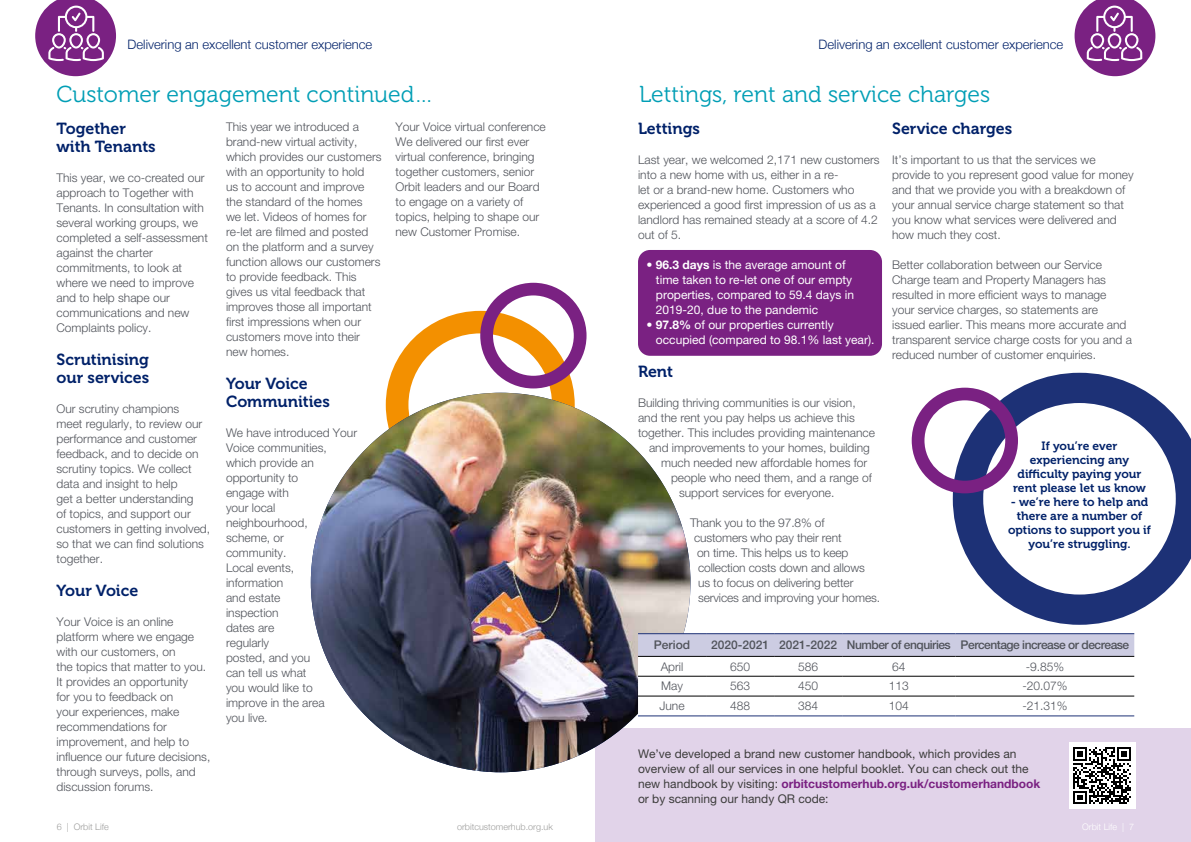
<style>
.page{position:relative;width:1191px;height:842px;background:#fff}
.page>*{position:absolute;margin:0;border:0;box-sizing:border-box;transform-origin:0 0}
.t1{font:23px "Museo 300";color:#009eb5}
.t2{font:16px/18px "Museo 700";color:#002169}
.t3{font:300 13px "Helvetica Neue";color:#002169}
.t4{font:300 12px/15px "Helvetica Neue LT Std";color:#50535a}
.t5{font:12px/15px "Helvetica Neue LT Std";color:#3c3c3b}
.t6{font:12px/15px "Helvetica Neue LT Std";color:#fff}
.t7{font:12px/14px "Museo 700";color:#002169;text-align:center}
.t8{font:500 12px "Helvetica Neue LT Std";letter-spacing:-.04em;color:#50535a}
.t9{font:300 9px "Helvetica Neue";color:#9d9d9c}
.t10{font:300 9px "Helvetica Neue";color:#fff}
.s1{font-weight:700}
.s2{font-weight:700;color:#7a2182}
</style>
<div class="page">
<svg style="left:386px;top:283px;width:200px;height:148px"></svg>
<div style="left:595px;top:729px;width:596px;height:113px;background:#e1d3e9"></div>
<img style="left:311px;top:393px;width:379px;height:379px;border-radius:190px">
<div style="left:638px;top:250px;width:244px;height:106px;background:#7a2182;border-radius:12px"></div>
<svg style="left:638px;top:634px;width:496px;height:82px"></svg>
<hr style="left:638px;top:656px;width:68px;height:1px;background:#000">
<hr style="left:706px;top:656px;width:68px;height:1px;background:#000">
<hr style="left:774px;top:656px;width:68px;height:1px;background:#000">
<hr style="left:842px;top:656px;width:113px;height:1px;background:#000">
<hr style="left:955px;top:656px;width:179px;height:1px;background:#000">
<hr style="left:638px;top:676px;width:68px;height:1px;background:#000">
<hr style="left:706px;top:676px;width:68px;height:1px;background:#000">
<hr style="left:774px;top:676px;width:68px;height:1px;background:#000">
<hr style="left:842px;top:676px;width:113px;height:1px;background:#000">
<hr style="left:955px;top:676px;width:179px;height:1px;background:#000">
<hr style="left:638px;top:696px;width:68px;height:1px;background:#000">
<hr style="left:706px;top:696px;width:68px;height:1px;background:#000">
<hr style="left:774px;top:696px;width:68px;height:1px;background:#000">
<hr style="left:842px;top:696px;width:113px;height:1px;background:#000">
<hr style="left:955px;top:696px;width:179px;height:1px;background:#000">
<hr style="left:638px;top:633px;width:68px;height:1px;background:#1d3176">
<hr style="left:706px;top:633px;width:68px;height:1px;background:#1d3176">
<hr style="left:774px;top:633px;width:68px;height:1px;background:#1d3176">
<hr style="left:842px;top:633px;width:113px;height:1px;background:#1d3176">
<hr style="left:955px;top:633px;width:179px;height:1px;background:#1d3176">
<hr style="left:638px;top:716px;width:68px;height:1px;background:#1d3176">
<hr style="left:706px;top:716px;width:68px;height:1px;background:#1d3176">
<hr style="left:774px;top:716px;width:68px;height:1px;background:#1d3176">
<hr style="left:842px;top:716px;width:113px;height:1px;background:#1d3176">
<hr style="left:955px;top:716px;width:179px;height:1px;background:#1d3176">
<div style="left:1069px;top:743px;width:66px;height:66px;background:#fff"></div>
<svg style="left:1073px;top:747px;width:57px;height:57px"></svg>
<svg style="left:952px;top:373px;width:239px;height:252px"></svg>
<svg style="left:35px;top:0;width:81px;height:76px"></svg>
<svg style="left:1074px;top:0;width:81px;height:76px"></svg>
<svg style="left:911px;top:388px;width:107px;height:105px"></svg>
<p class="t3" style="left:128px;top:34px;width:246px">Delivering an excellent customer experience</p>
<p class="t3" style="left:818px;top:34px;width:246px">Delivering an excellent customer experience</p>
<h1 class="t1" style="left:57px;top:82px;width:378px">Customer engagement continued…</h1>
<h1 class="t1" style="left:639px;top:82px;width:352px">Lettings, rent and service charges</h1>
<h2 class="t2" style="left:57px;top:120px;width:101px">Together with Tenants</h2>
<p class="t4" style="left:57px;top:170px;width:153px">This year, we co-created our approach to Together with<br>Tenants. In consultation with several working groups, we completed a self-assessment against the charter commitments, to look at where we need to improve and to help shape our communications and new<br>Complaints policy.</p>
<h2 class="t2" style="left:57px;top:351px;width:94px">Scrutinising our services</h2>
<p class="t4" style="left:57px;top:401px;width:155px">Our scrutiny champions<br>meet regularly, to review our performance and customer feedback, and to decide on scrutiny topics. We collect data and insight to help<br>get a better understanding<br>of topics, and support our customers in getting involved, so that we can find solutions together.</p>
<h2 class="t2" style="left:57px;top:582px;width:83px">Your Voice</h2>
<p class="t4" style="left:57px;top:614px;width:155px">Your Voice is an online platform where we engage with our customers, on<br>the topics that matter to you.<br>It provides an opportunity<br>for you to feedback on<br>your experiences, make recommendations for improvement, and help to influence our future decisions, through surveys, polls, and discussion forums.</p>
<h2 class="t2" style="left:892px;top:120px;width:122px">Service charges</h2>
<p class="t4" style="left:892px;top:152px;width:243px">It’s important to us that the services we provide to you represent good value for money and that we provide you with a breakdown of your annual service charge statement so that you know what services were delivered and how much they cost.</p>
<p class="t4" style="left:892px;top:257px;width:241px">Better collaboration between our Service Charge team and Property Managers has resulted in more efficient ways to manage<br>your service charges, so statements are issued earlier. This means more accurate and transparent service charge costs for you and a reduced number of customer enquiries.</p>
<p class="t4" style="left:395px;top:119px;width:152px">Your Voice virtual conference<br>We delivered our first ever virtual conference, bringing together customers, senior<br>Orbit leaders and our Board to engage on a variety of topics, helping to shape our new Customer Promise.</p>
<h2 class="t2" style="left:638px;top:120px;width:63px">Lettings</h2>
<p class="t4" style="left:226px;top:119px;width:157px">This year we introduced a brand-new virtual activity, which provides our customers with an opportunity to hold<br>us to account and improve the standard of the homes<br>we let. Videos of homes for re-let are filmed and posted on the platform and a survey function allows our customers to provide feedback. This gives us vital feedback that improves those all important first impressions when our customers move into their new homes.</p>
<h2 class="t2" style="left:226px;top:375px;width:105px">Your Voice<br>Communities</h2>
<p class="t4" style="left:226px;top:425px;width:133px">We have introduced Your<br>Voice communities, which provide an opportunity to<br>engage with<br>your local neighbourhood,<br>scheme, or<br>community.<br>Local events,<br>information<br>and estate<br>inspection<br>dates are<br>regularly<br>posted, and you<br>can tell us what<br>you would like to<br>improve in the area<br>you live.</p>
<p class="t4" style="left:638px;top:152px;width:243px">Last year, we welcomed 2,171 new customers into a new home with us, either in a re-<br>let or a brand-new home. Customers who experienced a good first impression of us as a landlord has remained steady at a score of 4.2 out of 5.</p>
<p class="t6" style="left:656px;top:257px;width:200px;text-indent:-9px">• <span class="s1">96.3 days</span> is the average amount of time taken to re-let one of our empty properties, compared to 59.4 days in 2019-20, due to the pandemic</p>
<p class="t6" style="left:656px;top:317px;width:220px;text-indent:-9px">• <span class="s1">97.8%</span> of our properties currently occupied (compared to 98.1% last year).</p>
<h2 class="t2" style="left:638px;top:363px;width:37px">Rent</h2>
<p class="t4" style="left:638px;top:395px;width:219px">Building thriving communities is our vision,</p>
<p class="t4" style="left:638px;top:410px;width:218px">and the rent you pay helps us achieve this</p>
<p class="t4" style="left:638px;top:425px;width:238px">together. This includes providing maintenance</p>
<p class="t4" style="left:649px;top:440px;width:222px">and improvements to your homes, building</p>
<p class="t4" style="left:661px;top:455px;width:208px">much needed new affordable homes for</p>
<p class="t4" style="left:671px;top:470px;width:202px">people who need them, and a range of</p>
<p class="t4" style="left:679px;top:485px;width:157px">support services for everyone.</p>
<p class="t4" style="left:690px;top:515px;width:136px">Thank you to the 97.8% of</p>
<p class="t4" style="left:694px;top:530px;width:149px">customers who pay their rent</p>
<p class="t4" style="left:697px;top:545px;width:153px">on time. This helps us to keep</p>
<p class="t4" style="left:698px;top:560px;width:168px">collection costs down and allows</p>
<p class="t4" style="left:698px;top:575px;width:157px">us to focus on delivering better</p>
<p class="t4" style="left:698px;top:590px;width:184px">services and improving your homes.</p>
<p class="t7" style="left:1013px;top:438px;width:134px">If you’re ever experiencing any difficulty paying your rent please let us know</p>
<p class="t7" style="left:1008px;top:494px;width:144px">- we’re here to help and there are a number of options to support you if you’re struggling.</p>
<p class="t8" style="left:654px;top:638px;width:38px">Period</p>
<p class="t8" style="left:711px;top:638px;width:420px">2020-2021 2021-2022 Number of enquiries Percentage increase or decrease</p>
<p class="t4" style="left:660px;top:658px;width:24px">April</p>
<p class="t4" style="left:730px;top:658px;width:22px">650</p>
<p class="t4" style="left:798px;top:658px;width:22px">586</p>
<p class="t4" style="left:892px;top:658px;width:15px">64</p>
<p class="t4" style="left:1025px;top:658px;width:40px">-9.85%</p>
<p class="t4" style="left:661px;top:678px;width:23px">May</p>
<p class="t4" style="left:730px;top:678px;width:22px">563</p>
<p class="t4" style="left:798px;top:678px;width:22px">450</p>
<p class="t4" style="left:889px;top:678px;width:22px">113</p>
<p class="t4" style="left:1022px;top:678px;width:47px">-20.07%</p>
<p class="t4" style="left:659px;top:698px;width:27px">June</p>
<p class="t4" style="left:730px;top:698px;width:22px">488</p>
<p class="t4" style="left:798px;top:698px;width:22px">384</p>
<p class="t4" style="left:889px;top:698px;width:22px">104</p>
<p class="t4" style="left:1022px;top:698px;width:47px">-21.31%</p>
<p class="t5" style="left:638px;top:746px;width:404px">We’ve developed a brand new customer handbook, which provides an overview of all our services in one helpful booklet. You can check out the new handbook by visiting: <span class="s2">orbitcustomerhub.org.uk/customerhandbook </span>or by scanning our handy QR code:</p>
<p class="t9" style="left:57px;top:819px;width:54px">6 | Orbit Life</p>
<p class="t9" style="left:457px;top:819px;width:97px">orbitcustomerhub.org.uk</p>
<p class="t10" style="left:1082px;top:819px;width:54px">Orbit Life | 7</p>
</div>
